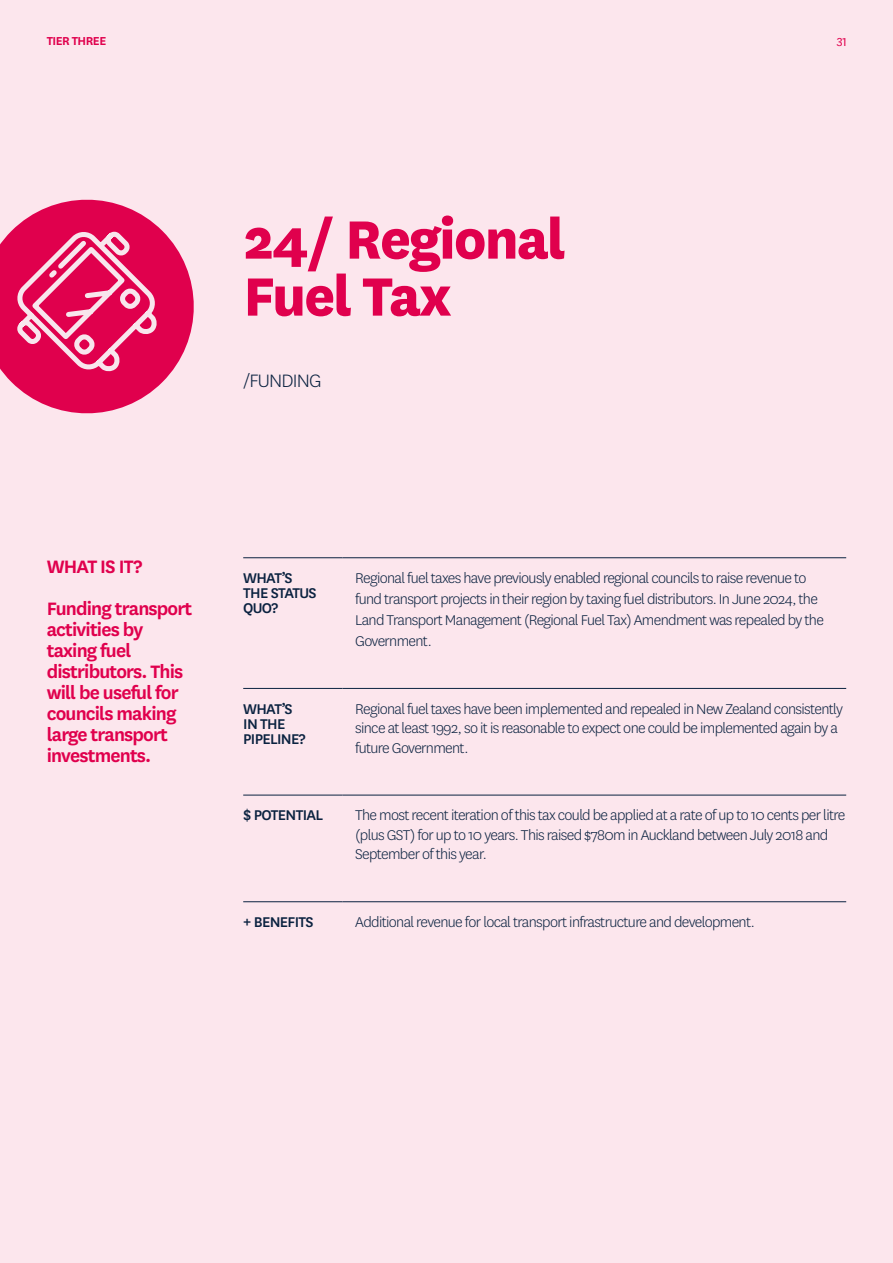
<style>
.page{position:relative;width:893px;height:1263px;background:#fce6ed}
.page>*{position:absolute;margin:0;border:0;box-sizing:border-box;transform-origin:0 0}
.H1_White{font:800 63px "National";letter-spacing:-.03em;color:#e0004d}
.H1_White-2{font:600 21px/21px "National";letter-spacing:-.04em;color:#e0004d}
.H1_White-3{font:300 21px "National";letter-spacing:-.04em;color:#0a2240}
.Paragraph_Style_1{font:300 16.5px/19.5px "National";letter-spacing:-.04em;color:#0a2240}
.Paragraph_Style_1-2{font:500 16.5px/15px "National";letter-spacing:-.04em;color:#0a2240}
.t1{font:600 13.5px "National";letter-spacing:-.04em;color:#e0004d}
.t2{font:13.5px "National";color:#e0004d}
.s1{font-weight:800}
</style>
<div class="page">
<hr style="left:243px;top:557px;width:99px;height:1px;background:#0a2240">
<hr style="left:342px;top:557px;width:504px;height:1px;background:#0a2240">
<hr style="left:243px;top:688px;width:99px;height:1px;background:#0a2240">
<hr style="left:342px;top:688px;width:504px;height:1px;background:#0a2240">
<hr style="left:243px;top:795px;width:99px;height:1px;background:#0a2240">
<hr style="left:342px;top:795px;width:504px;height:1px;background:#0a2240">
<hr style="left:243px;top:901px;width:99px;height:1px;background:#0a2240">
<hr style="left:342px;top:901px;width:504px;height:1px;background:#0a2240">
<svg style="left:0;top:199px;width:194px;height:215px;fill:#e0004d"></svg>
<svg style="left:11px;top:226px;width:151px;height:150px"></svg>
<p class="t1" style="left:47px;top:32px;width:61px">TIER THREE</p>
<p class="t2" style="left:837px;top:33px;width:12px">31</p>
<p class="H1_White" style="left:243px;top:194px;width:324px">24/ Regional</p>
<p class="H1_White" style="left:243px;top:251px;width:210px">Fuel Tax</p>
<p class="H1_White-3" style="left:243px;top:367px;width:80px">/FUNDING</p>
<p class="H1_White-2" style="left:47px;top:554px;width:97px">WHAT IS IT?</p>
<p class="H1_White-2" style="left:47px;top:596px;width:147px">Funding transport activities by taxing fuel distributors. This will be useful for councils making large transport investments.</p>
<p class="Paragraph_Style_1-2" style="left:243px;top:569px;width:51px">WHAT’S</p>
<p class="Paragraph_Style_1-2" style="left:243px;top:584px;width:75px">THE STATUS<br>QUO?</p>
<p class="Paragraph_Style_1-2" style="left:243px;top:700px;width:51px">WHAT’S</p>
<p class="Paragraph_Style_1-2" style="left:243px;top:715px;width:64px">IN THE<br>PIPELINE?</p>
<p class="Paragraph_Style_1" style="left:355px;top:567px;width:470px;line-height:21px">Regional fuel taxes have previously enabled regional councils to raise revenue to fund transport projects in their region by taxing fuel distributors. In June 2024, the Land Transport Management (Regional Fuel Tax) Amendment was repealed by the Government.</p>
<p class="Paragraph_Style_1" style="left:355px;top:698px;width:489px">Regional fuel taxes have been implemented and repealed in New Zealand consistently since at least 1992, so it is reasonable to expect one could be implemented again by a future Government.</p>
<p class="Paragraph_Style_1-2" style="left:243px;top:807px;width:82px">$ POTENTIAL</p>
<p class="Paragraph_Style_1" style="left:355px;top:805px;width:492px">The most recent iteration of this tax could be applied at a rate of up to 10 cents per litre (plus GST) for up to 10 years. This raised $780m in Auckland between July 2018 and<br>September of this year.</p>
<p class="Paragraph_Style_1-2" style="left:243px;top:913px;width:72px"><span class="s1">+</span> BENEFITS</p>
<p class="Paragraph_Style_1" style="left:355px;top:911px;width:401px">Additional revenue for local transport infrastructure and development.</p>
</div>
